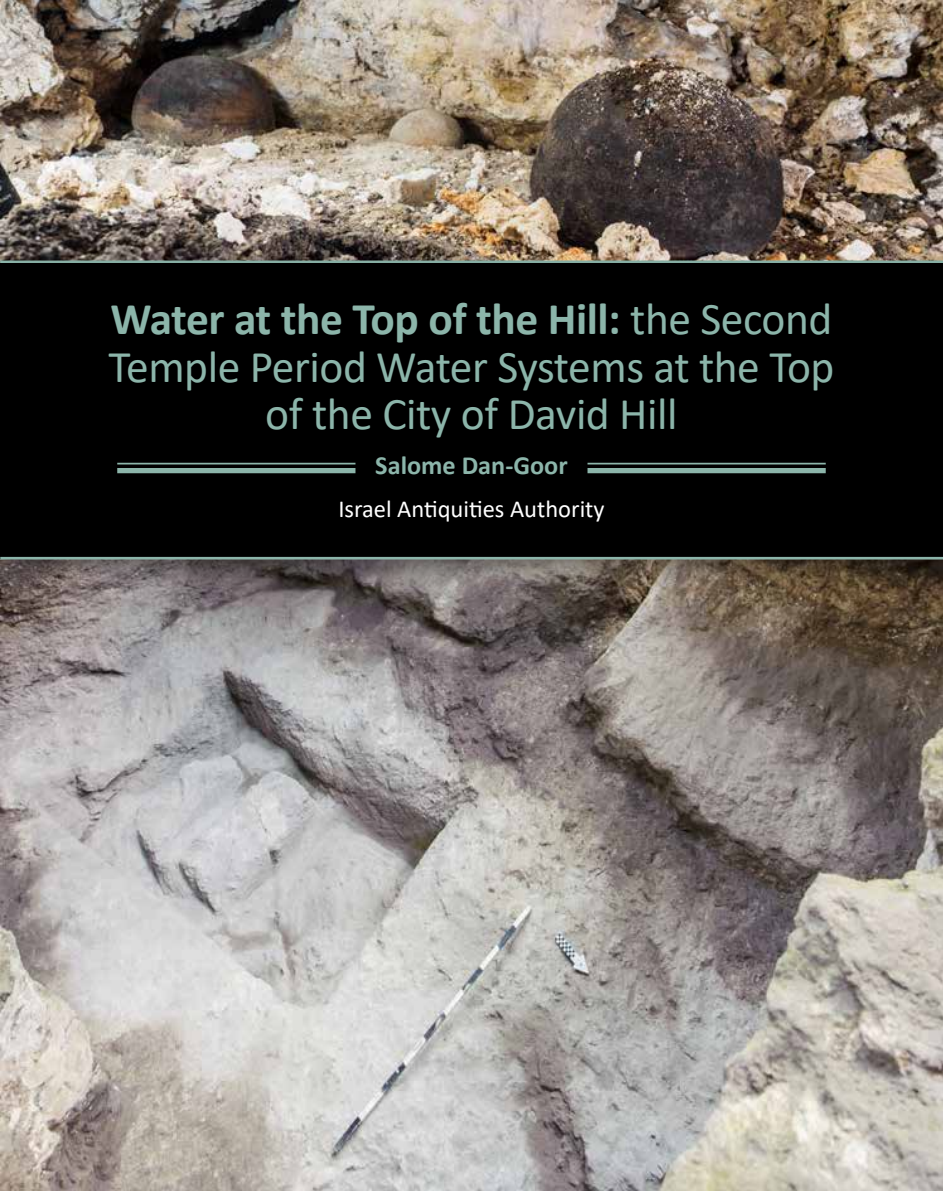
<style>
.page{position:relative;width:943px;height:1191px;background:#fff}
.page>*{position:absolute;margin:0;border:0;box-sizing:border-box;transform-origin:0 0}
.t1{font:45.5px/47.2px "Calibri";letter-spacing:-.01em;color:#8cb5aa;text-align:center}
.t2{font:700 26.25px "Calibri";color:#8cb5aa}
.t3{font:24.5px "Calibri";color:#fff}
.s1{font-weight:700}
</style>
<div class="page">
<img style="left:0;top:0;width:943px;height:253px">
<img style="left:0;top:593px;width:943px;height:598px">
<div style="left:0;top:253px;width:943px;height:340px;background:#000;opacity:.4"></div>
<div style="left:0;top:263px;width:943px;height:296px;background:#000"></div>
<hr style="left:0;top:557px;width:943px;height:2px;background:#8cb5aa">
<hr style="left:587px;top:463px;width:238px;height:1px;background:#8cb5aa">
<div style="left:587px;top:468px;width:238px;height:5px;background:#8cb5aa"></div>
<hr style="left:117px;top:463px;width:238px;height:1px;background:#8cb5aa">
<div style="left:117px;top:468px;width:238px;height:5px;background:#8cb5aa"></div>
<p class="t1" style="left:108px;top:294px;width:727px"><span class="s1">Water at the Top of the Hill:</span> the Second<br>Temple Period Water Systems at the Top of the City of David Hill</p>
<p class="t2" style="left:375px;top:447px;width:194px">Salome Dan-Goor</p>
<p class="t3" style="left:338px;top:492px;width:268px">Israel Antiquities Authority</p>
</div>
